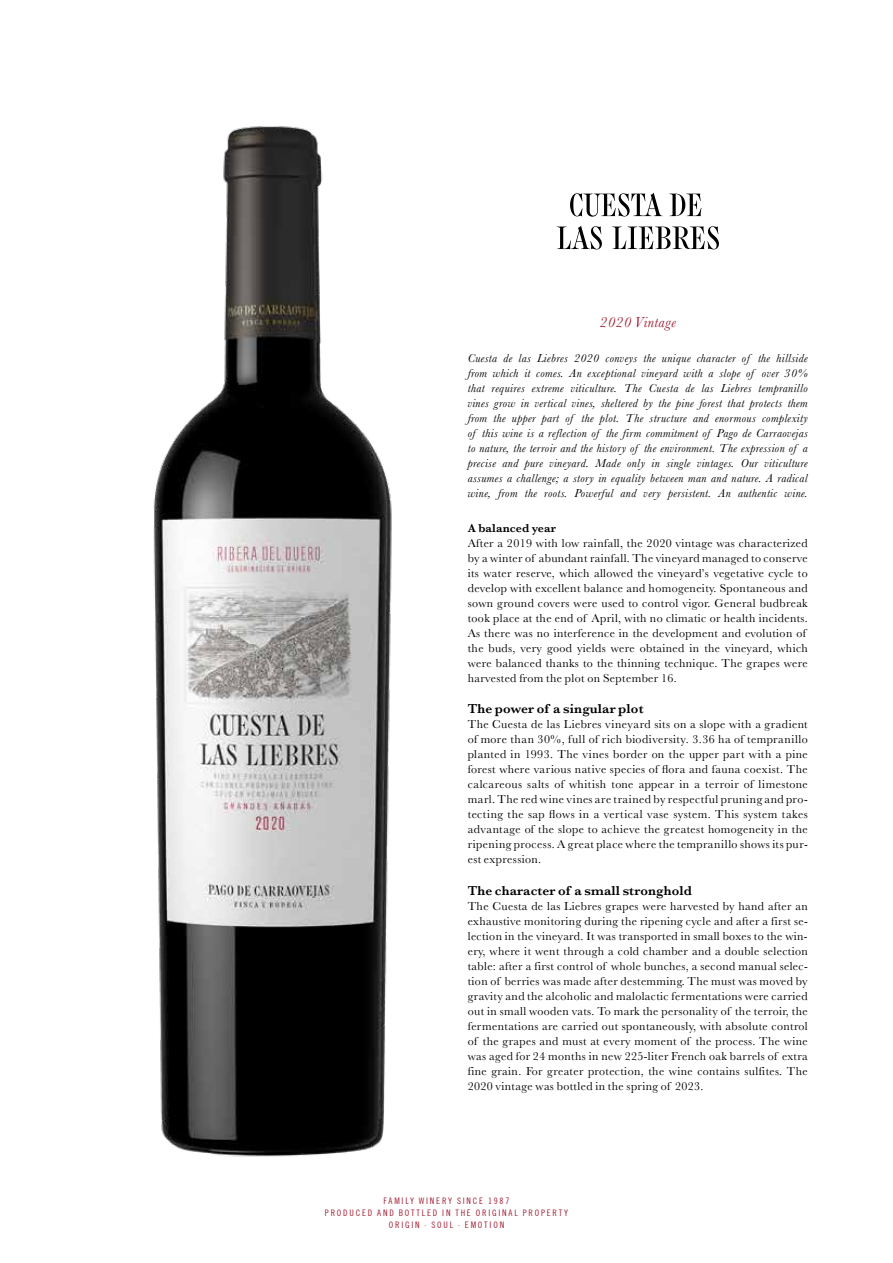
<style>
.page{position:relative;width:893px;height:1263px;background:#fff}
.page>*{position:absolute;margin:0;border:0;box-sizing:border-box;transform-origin:0 0}
.t1{font:italic 15px "Baskerville";letter-spacing:.03em;color:#a32035}
.t2{font:600 13.5px "Baskerville";letter-spacing:.01em;color:#000}
.t3{font:12px/15px "Baskerville";letter-spacing:.03em;color:#000;text-align:justify}
.t4{font:italic 12px/15px "Baskerville";letter-spacing:.03em;color:#000;text-align:justify}
.t5{font:600 12px "Baskerville";letter-spacing:.01em;color:#000}
.t6{font:condensed 9px/12px "Trade Gothic No.18";letter-spacing:.2em;color:#a32035;text-align:center}
</style>
<div class="page">
<svg style="left:557px;top:226px;width:45px;height:23px"></svg>
<svg style="left:669px;top:194px;width:32px;height:22px"></svg>
<svg style="left:612px;top:226px;width:107px;height:23px"></svg>
<svg style="left:570px;top:193px;width:92px;height:24px"></svg>
<img style="left:153px;top:126px;width:239px;height:1031px">
<p class="t1" style="left:600px;top:312px;width:78px">2020 Vintage</p>
<p class="t4" style="left:468px;top:351px;width:342px">Cuesta de las Liebres 2020 conveys the unique character of the hillside from which it comes. An exceptional vineyard with a slope of over 30% that requires extreme viticulture. The Cuesta de las Liebres tempranillo vines grow in vertical vines, sheltered by the pine forest that protects them from the upper part of the plot. The structure and enormous complexity of this wine is a reflection of the firm commitment of Pago de Carraovejas to nature, the terroir and the history of the environment. The expression of a precise and pure vineyard. Made only in single vintages. Our viticulture assumes a challenge; a story in equality between man and nature. A radical wine, from the roots. Powerful and very persistent. An authentic wine.</p>
<p class="t5" style="left:468px;top:519px;width:90px">A balanced year</p>
<p class="t3" style="left:468px;top:535px;width:342px;text-align:left">After a 2019 with low rainfall, the 2020 vintage was characterized by a winter of abundant rainfall. The vineyard managed to conserve its water reserve, which allowed the vineyard’s vegetative cycle to develop with excellent balance and homogeneity. Spontaneous and sown ground covers were used to control vigor. General budbreak took place at the end of April, with no climatic or health incidents.<br>As there was no interference in the development and evolution of the buds, very good yields were obtained in the vineyard, which were balanced thanks to the thinning technique. The grapes were harvested from the plot on September 16.</p>
<p class="t2" style="left:468px;top:699px;width:177px">The power of a singular plot</p>
<p class="t3" style="left:468px;top:717px;width:342px">The Cuesta de las Liebres vineyard sits on a slope with a gradient of more than 30%, full of rich biodiversity. 3.36 ha of tempranillo planted in 1993. The vines border on the upper part with a pine forest where various native species of flora and fauna coexist. The calcareous salts of whitish tone appear in a terroir of limestone marl. The red wine vines are trained by respectful pruning and pro&shy;tecting the sap flows in a vertical vase system. This system takes advantage of the slope to achieve the greatest homogeneity in the ripening process. A great place where the tempranillo shows its pur&shy;est expression.</p>
<p class="t2" style="left:468px;top:881px;width:226px">The character of a small stronghold</p>
<p class="t3" style="left:468px;top:898px;width:342px">The Cuesta de las Liebres grapes were harvested by hand after an exhaustive monitoring during the ripening cycle and after a first se&shy;lection in the vineyard. It was transported in small boxes to the win&shy;ery, where it went through a cold chamber and a double selection table: after a first control of whole bunches, a second manual selec&shy;tion of berries was made after destemming. The must was moved by gravity and the alcoholic and malolactic fermentations were carried out in small wooden vats. To mark the personality of the terroir, the fermentations are carried out spontaneously, with absolute control of the grapes and must at every moment of the process. The wine was aged for 24 months in new 225-liter French oak barrels of extra fine grain. For greater protection, the wine contains sulfites. The 2020 vintage was bottled in the spring of 2023.</p>
<p class="t6" style="left:325px;top:1195px;width:245px">FAMILY WINERY SINCE 1987<br>PRODUCED AND BOTTLED IN THE ORIGINAL PROPERTY<br>ORIGIN · SOUL · EMOTION</p>
</div>
